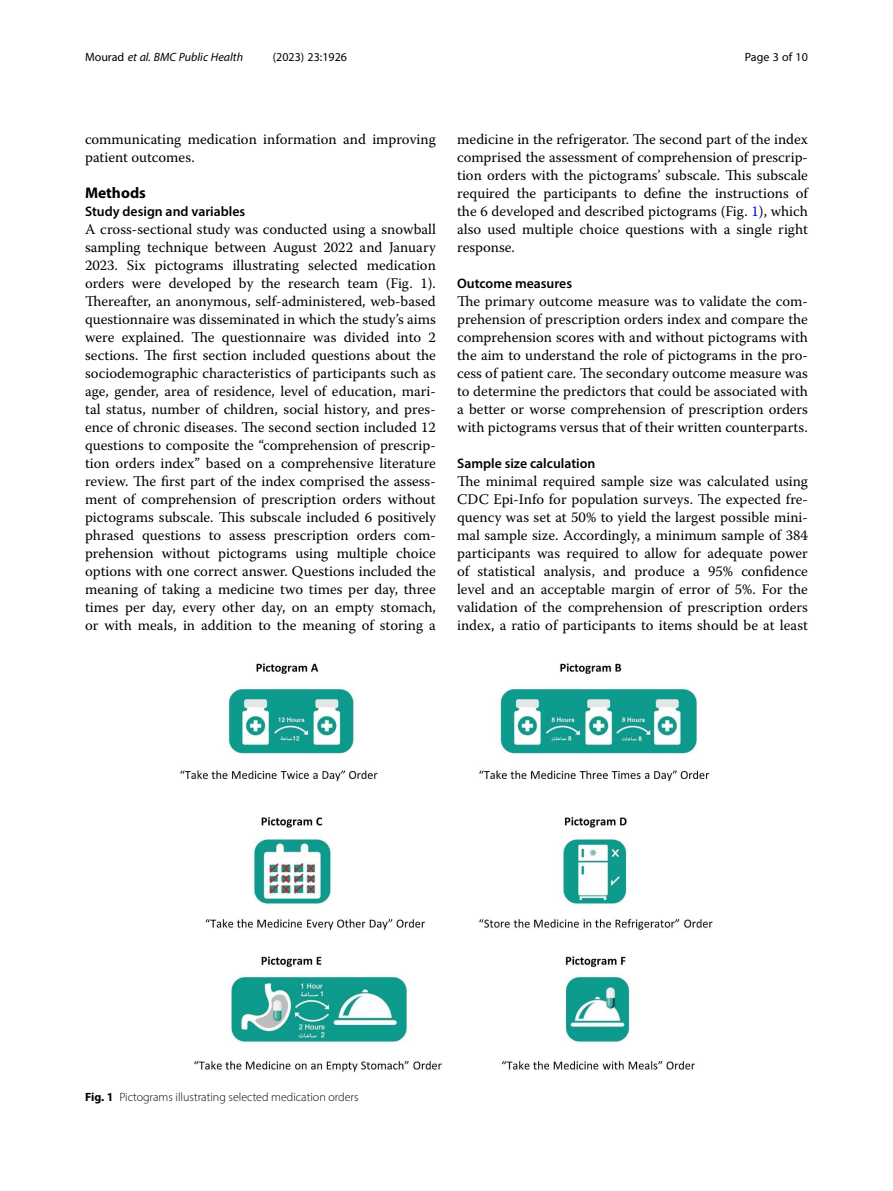
<style>
.page{position:relative;width:893px;height:1191px;background:#fff}
.page>*{position:absolute;margin:0;border:0;box-sizing:border-box;transform-origin:0 0}
.Head_1{font:700 15.45px "Myriad Pro";color:#000}
.Body_Text{font:14.7px/18px "Warnock Pro";color:#000;text-align:justify}
.Body_Text_Indent{font:14.7px/18px "Warnock Pro";color:#000}
.Head_2{font:600 13.8px "Myriad Pro";color:#000}
.Head_2_After_1{font:600 13.8px "Myriad Pro";color:#000}
.Figure_Caption{font:300 12px "Myriad Pro";color:#000}
.t1{font:italic 12px "Myriad Pro";color:#000}
.t2{font:12px "Myriad Pro";color:#000}
.s1{font-style:normal}
.s2{color:#00f}
.s3{font-weight:700}
</style>
<div class="page">
<img style="left:180px;top:663px;width:533px;height:409px">
<p class="t1" style="left:85px;top:50px;width:160px"><span class="s1">Mourad</span> et al. BMC Public Health</p>
<p class="t2" style="left:273px;top:50px;width:76px">(2023) 23:1926</p>
<p class="t2" style="left:745px;top:50px;width:65px">Page 3 of 10</p>
<p class="Body_Text_Indent" style="left:85px;top:130px;width:352px">communicating medication information and improving patient outcomes.</p>
<p class="Head_1" style="left:85px;top:183px;width:62px">Methods</p>
<p class="Head_2_After_1" style="left:85px;top:203px;width:162px">Study design and variables</p>
<p class="Body_Text" style="left:85px;top:220px;width:352px">A cross-sectional study was conducted using a snowball sampling technique between August 2022 and January 2023. Six pictograms illustrating selected medication orders were developed by the research team (Fig. 1).<br>Thereafter, an anonymous, self-administered, web-based questionnaire was disseminated in which the study’s aims were explained. The questionnaire was divided into 2 sections. The first section included questions about the sociodemographic characteristics of participants such as age, gender, area of residence, level of education, mari&shy;tal status, number of children, social history, and pres&shy;ence of chronic diseases. The second section included 12 questions to composite the “comprehension of prescrip&shy;tion orders index” based on a comprehensive literature review. The first part of the index comprised the assess&shy;ment of comprehension of prescription orders without pictograms subscale. This subscale included 6 positively phrased questions to assess prescription orders com&shy;prehension without pictograms using multiple choice options with one correct answer. Questions included the meaning of taking a medicine two times per day, three times per day, every other day, on an empty stomach, or with meals, in addition to the meaning of storing a</p>
<p class="Body_Text" style="left:457px;top:130px;width:352px">medicine in the refrigerator. The second part of the index comprised the assessment of comprehension of prescrip&shy;tion orders with the pictograms’ subscale. This subscale required the participants to define the instructions of the 6 developed and described pictograms (Fig. <span class="s2">1</span>), which also used multiple choice questions with a single right response.</p>
<p class="Head_2" style="left:457px;top:275px;width:117px">Outcome measures</p>
<p class="Body_Text" style="left:457px;top:292px;width:352px">The primary outcome measure was to validate the com&shy;prehension of prescription orders index and compare the comprehension scores with and without pictograms with the aim to understand the role of pictograms in the pro&shy;cess of patient care. The secondary outcome measure was to determine the predictors that could be associated with a better or worse comprehension of prescription orders with pictograms versus that of their written counterparts.</p>
<p class="Head_2" style="left:457px;top:455px;width:140px">Sample size calculation</p>
<p class="Body_Text" style="left:457px;top:472px;width:352px">The minimal required sample size was calculated using CDC Epi-Info for population surveys. The expected fre&shy;quency was set at 50% to yield the largest possible mini&shy;mal sample size. Accordingly, a minimum sample of 384 participants was required to allow for adequate power of statistical analysis, and produce a 95% confidence level and an acceptable margin of error of 5%. For the validation of the comprehension of prescription orders index, a ratio of participants to items should be at least</p>
<p class="Figure_Caption" style="left:85px;top:1089px;width:275px"><span class="s3">Fig. 1</span> Pictograms illustrating selected medication orders</p>
</div>
